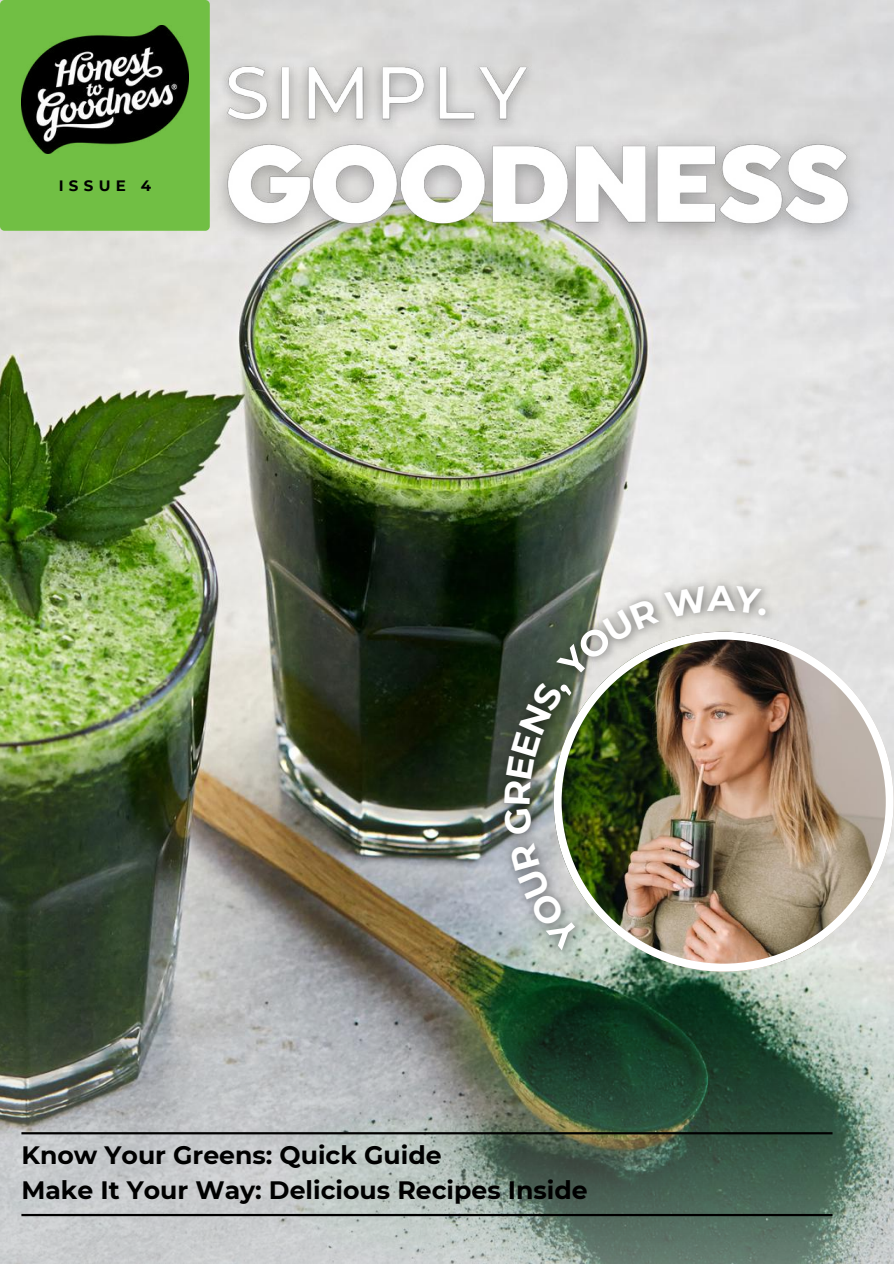
<style>
.page{position:relative;width:894px;height:1264px;background:#fff}
.page>*{position:absolute;margin:0;border:0;box-sizing:border-box;transform-origin:0 0}
.t1{font:700 36px "Montserrat";color:#fff}
.t2{font:700 25.2px/34.8px "Montserrat";color:#000}
.t3{font:700 15px "Montserrat";letter-spacing:.35em;color:#000}
</style>
<div class="page">
<img style="left:0;top:0;width:893px;height:985px">
<img style="left:0;top:985px;width:893px;height:278px">
<div style="left:0;top:0;width:210px;height:231px;background:#71bf44;border-radius:4px"></div>
<img style="left:21px;top:25px;width:167px;height:128px">
<hr style="left:21px;top:1132px;width:811px;height:2px;background:#000">
<hr style="left:21px;top:1213px;width:811px;height:3px;background:#000">
<svg style="left:807px;top:631px;width:86px;height:340px;background:#c7bfb6"></svg>
<img style="left:404px;top:489px;width:403px;height:495px">
<img style="left:198px;top:110px;width:678px;height:156px">
<img style="left:208px;top:49px;width:338px;height:93px">
<svg style="left:509px;top:842px;width:72px;height:108px;background:#aab0af"></svg>
<img style="left:503px;top:585px;width:205px;height:249px">
<svg style="left:733px;top:586px;width:33px;height:30px"></svg>
<p class="t3" style="left:59px;top:176px;width:94px">ISSUE 4</p>
<h1 class="t1" style="left:707px;top:576px;width:29px">A</h1>
<p class="t2" style="left:21px;top:1137px;width:567px">Know Your Greens: Quick Guide<br>Make It Your Way: Delicious Recipes Inside</p>
</div>
